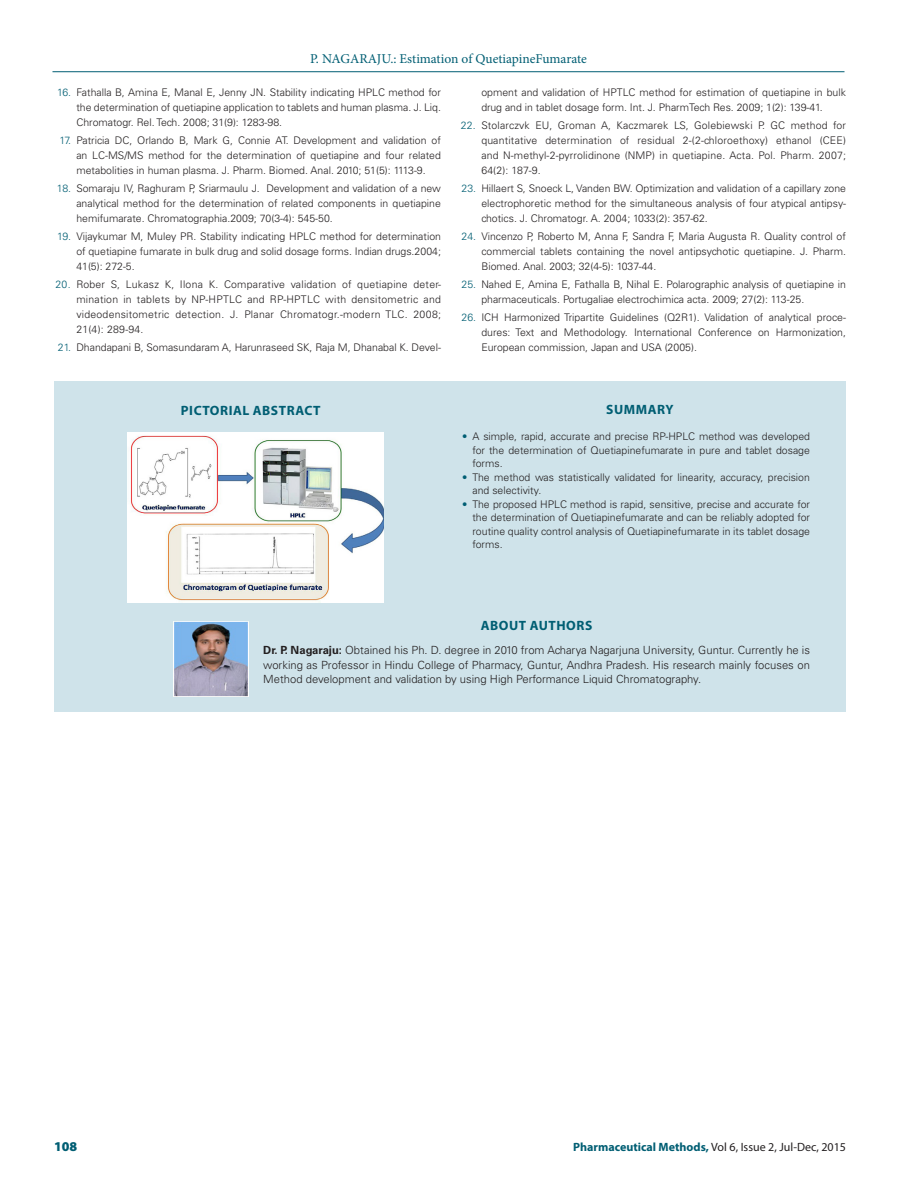
<style>
.page{position:relative;width:918px;height:1188px;background:#fff}
.page>*{position:absolute;margin:0;border:0;box-sizing:border-box;transform-origin:0 0}
.t1{font:13.5px "Minion Pro";color:#005e73}
.ABS_HD_1{font:700 13.5px "Myriad Pro";letter-spacing:.04em;color:#005e73}
.t2{font:900 13.5px "Myriad Pro";color:#005e73}
.t3{font:12px "Myriad Pro";color:#231f20}
.ABS_AU_TX{font:300 11.25px/14.2px "Univers LT Std";color:#231f20;text-align:justify}
.t4{font:300 10.5px/15px "Univers LT Std";color:#231f20;text-align:justify}
.s1{color:#005e73}
.s2{font-weight:700}
.s3{font-weight:700;color:#005e73}
</style>
<div class="page">
<hr style="left:52px;top:71px;width:792px;height:1px;background:#005e73">
<div style="left:54px;top:381px;width:792px;height:331px;background:#cfe3ea"></div>
<img style="left:173px;top:622px;width:75px;height:75px">
<img style="left:128px;top:433px;width:256px;height:170px">
<p class="t1" style="left:310px;top:50px;width:278px">P. NAGARAJU.: Estimation of QuetiapineFumarate</p>
<p class="t4" style="left:76px;top:85px;width:366px;text-indent:-19px"><span class="s1">16.</span> Fathalla B, Amina E, Manal E, Jenny JN. Stability indicating HPLC method for the determination of quetiapine application to tablets and human plasma. J. Liq.<br>Chromatogr. Rel. Tech. 2008; 31(9): 1283-98.</p>
<p class="t4" style="left:76px;top:133px;width:366px;text-indent:-17px"><span class="s1">17.</span> Patricia DC, Orlando B, Mark G, Connie AT. Development and validation of an LC-MS/MS method for the determination of quetiapine and four related metabolities in human plasma. J. Pharm. Biomed. Anal. 2010; 51(5): 1113-9.</p>
<p class="t4" style="left:76px;top:181px;width:366px;text-indent:-19px"><span class="s1">18.</span> Somaraju IV, Raghuram P, Sriarmaulu J. Development and validation of a new analytical method for the determination of related components in quetiapine hemifumarate. Chromatographia.2009; 70(3-4): 545-50.</p>
<p class="t4" style="left:76px;top:229px;width:366px;text-indent:-19px"><span class="s1">19.</span> Vijaykumar M, Muley PR. Stability indicating HPLC method for determination of quetiapine fumarate in bulk drug and solid dosage forms. Indian drugs.2004; 41(5): 272-5.</p>
<p class="t4" style="left:76px;top:277px;width:366px;text-indent:-21px"><span class="s1">20.</span> Rober S, Lukasz K, Ilona K. Comparative validation of quetiapine deter&shy;mination in tablets by NP-HPTLC and RP-HPTLC with densitometric and videodensitometric detection. J. Planar Chromatogr.-modern TLC. 2008; 21(4): 289-94.</p>
<p class="t4" style="left:58px;top:340px;width:385px"><span class="s1">21.</span> Dhandapani B, Somasundaram A, Harunraseed SK, Raja M, Dhanabal K. Devel-</p>
<p class="t4" style="left:481px;top:85px;width:366px">opment and validation of HPTLC method for estimation of quetiapine in bulk drug and in tablet dosage form. Int. J. PharmTech Res. 2009; 1(2): 139-41.</p>
<p class="t4" style="left:481px;top:118px;width:366px;text-indent:-20px"><span class="s1">22.</span> Stolarczvk EU, Groman A, Kaczmarek LS, Golebiewski P. GC method for quantitative determination of residual 2-(2-chloroethoxy) ethanol (CEE) and N-methyl-2-pyrrolidinone (NMP) in quetiapine. Acta. Pol. Pharm. 2007; 64(2): 187-9.</p>
<p class="t4" style="left:481px;top:181px;width:366px;text-indent:-20px"><span class="s1">23.</span> Hillaert S, Snoeck L, Vanden BW. Optimization and validation of a capillary zone electrophoretic method for the simultaneous analysis of four atypical antipsy&shy;chotics. J. Chromatogr. A. 2004; 1033(2): 357-62.</p>
<p class="t4" style="left:481px;top:229px;width:366px;text-indent:-20px"><span class="s1">24.</span> Vincenzo P, Roberto M, Anna F, Sandra F, Maria Augusta R. Quality control of commercial tablets containing the novel antipsychotic quetiapine. J. Pharm.<br>Biomed. Anal. 2003; 32(4-5): 1037-44.</p>
<p class="t4" style="left:481px;top:277px;width:366px;text-indent:-20px"><span class="s1">25.</span> Nahed E, Amina E, Fathalla B, Nihal E. Polarographic analysis of quetiapine in pharmaceuticals. Portugaliae electrochimica acta. 2009; 27(2): 113-25.</p>
<p class="t4" style="left:481px;top:310px;width:366px;text-indent:-20px"><span class="s1">26.</span> ICH Harmonized Tripartite Guidelines (Q2R1). Validation of analytical proce&shy;dures: Text and Methodology. International Conference on Harmonization, European commission, Japan and USA (2005).</p>
<p class="ABS_HD_1" style="left:181px;top:402px;width:141px">PICTORIAL ABSTRACT</p>
<p class="ABS_HD_1" style="left:606px;top:401px;width:69px">SUMMARY</p>
<p class="t4" style="left:472px;top:430px;width:339px;line-height:13.5px;text-indent:-10px"><span class="s1">•</span> A simple, rapid, accurate and precise RP-HPLC method was developed for the determination of Quetiapinefumarate in pure and tablet dosage forms.</p>
<p class="t4" style="left:472px;top:470px;width:339px;line-height:13.5px;text-indent:-10px"><span class="s1">•</span> The method was statistically validated for linearity, accuracy, precision and selectivity.</p>
<p class="t4" style="left:472px;top:497px;width:339px;line-height:13.5px;text-indent:-10px"><span class="s1">•</span> The proposed HPLC method is rapid, sensitive, precise and accurate for the determination of Quetiapinefumarate and can be reliably adopted for routine quality control analysis of Quetiapinefumarate in its tablet dosage forms.</p>
<p class="ABS_HD_1" style="left:481px;top:616px;width:113px">ABOUT AUTHORS</p>
<p class="ABS_AU_TX" style="left:263px;top:643px;width:548px"><span class="s2">Dr. P. Nagaraju:</span> Obtained his Ph. D. degree in 2010 from Acharya Nagarjuna University, Guntur. Currently he is working as Professor in Hindu College of Pharmacy, Guntur, Andhra Pradesh. His research mainly focuses on Method development and validation by using High Performance Liquid Chromatography.</p>
<p class="t2" style="left:54px;top:1139px;width:25px">108</p>
<p class="t3" style="left:573px;top:1139px;width:274px"><span class="s3">Pharmaceutical Methods,</span> Vol 6, Issue 2, Jul-Dec, 2015</p>
</div>
